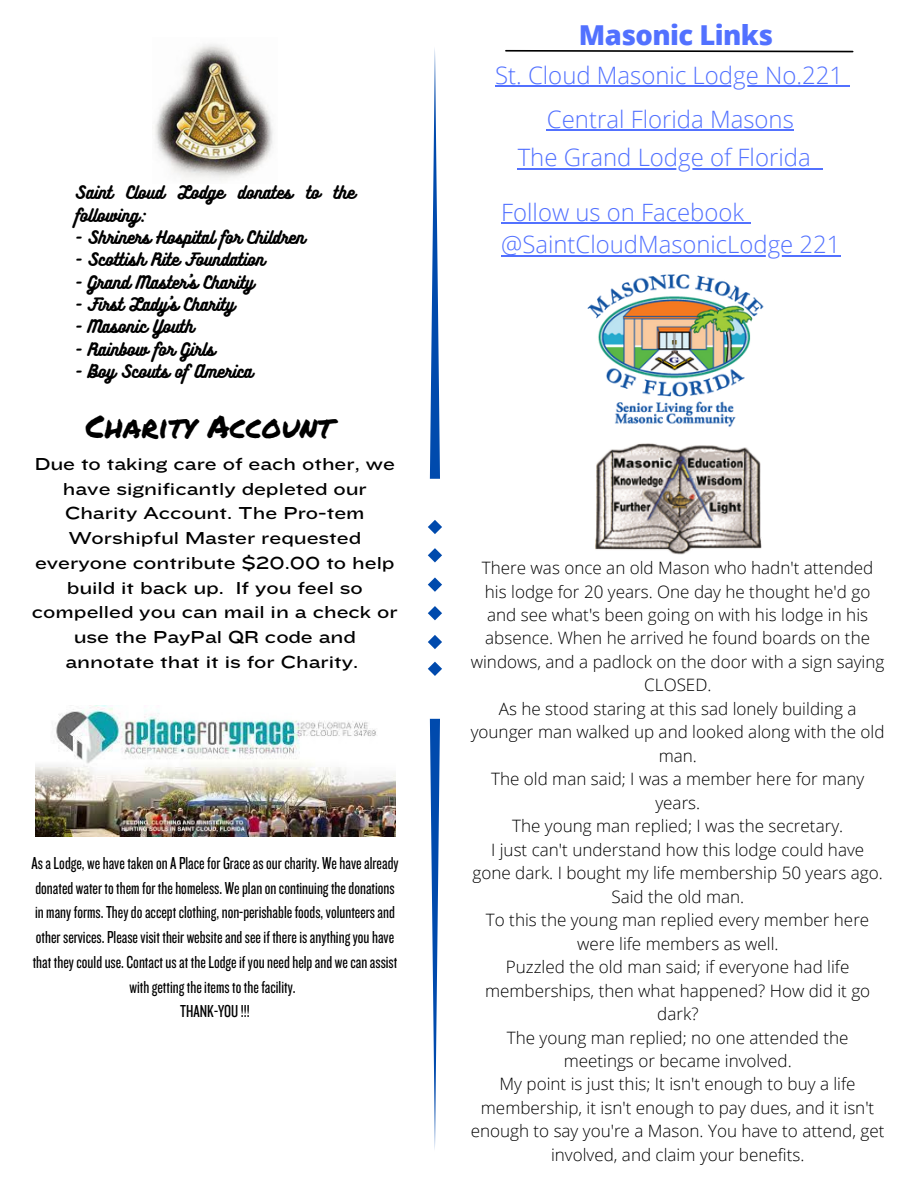
<style>
.page{position:relative;width:918px;height:1188px;background:#fff}
.page>*{position:absolute;margin:0;border:0;box-sizing:border-box;transform-origin:0 0}
.t1{font:31.35px "Permanent Marker";color:#000}
.t2{font:800 27.45px "Open Sans";letter-spacing:-.02em;color:#5271ff}
.t3{font:300 24px "Open Sans";color:#5271ff}
.t4{font:300 23.85px "Open Sans";color:#5271ff}
.t5{font:18px/24.8px "Knockout 28";color:#000;text-align:center}
.t6{font:18px/24.8px "Knockout 34";color:#000;text-align:center}
.t7{font:300 17.1px/23.4px "Open Sans";color:#000;text-align:center}
.t8{font:15.9px/22.4px "Bukhari Script";color:#000}
</style>
<div class="page">
<svg style="left:505px;top:49px;width:349px;height:4px"></svg>
<hr style="left:495px;top:85px;width:348px;height:2px;background:#5271ff">
<svg style="left:843px;top:85px;width:6px;height:2px"></svg>
<hr style="left:547px;top:129px;width:247px;height:2px;background:#5271ff">
<hr style="left:518px;top:168px;width:293px;height:2px;background:#5271ff">
<svg style="left:811px;top:168px;width:12px;height:2px"></svg>
<hr style="left:501px;top:222px;width:243px;height:2px;background:#5271ff">
<svg style="left:744px;top:222px;width:6px;height:2px"></svg>
<hr style="left:501px;top:255px;width:339px;height:2px;background:#5271ff">
<img style="left:155px;top:44px;width:118px;height:136px">
<img style="left:587px;top:274px;width:177px;height:143px">
<svg style="left:430px;top:48px;width:10px;height:431px"></svg>
<svg style="left:430px;top:719px;width:10px;height:430px"></svg>
<svg style="left:428px;top:577px;width:14px;height:15px"></svg>
<svg style="left:428px;top:548px;width:14px;height:14px"></svg>
<svg style="left:428px;top:520px;width:14px;height:14px"></svg>
<svg style="left:428px;top:606px;width:14px;height:14px"></svg>
<svg style="left:428px;top:635px;width:14px;height:14px"></svg>
<svg style="left:428px;top:662px;width:14px;height:14px"></svg>
<img style="left:595px;top:417px;width:167px;height:138px">
<img style="left:35px;top:705px;width:360px;height:132px">
<p class="t8" style="left:75px;top:181px;width:281px">Saint Cloud Lodge donates to the following:</p>
<p class="t8" style="left:75px;top:226px;width:231px">- Shriners Hospital for Children</p>
<p class="t8" style="left:75px;top:248px;width:191px">- Scottish Rite Foundation</p>
<p class="t8" style="left:75px;top:270px;width:180px">- Grand Master's Charity</p>
<p class="t8" style="left:75px;top:292px;width:161px">- First Lady's Charity</p>
<p class="t8" style="left:75px;top:315px;width:120px">- Masonic Youth</p>
<p class="t8" style="left:75px;top:337px;width:141px">- Rainbow for Girls</p>
<p class="t8" style="left:75px;top:359px;width:179px">- Boy Scouts of America</p>
<p class="t1" style="left:86px;top:404px;width:248px">Charity Account</p>
<p class="t6" style="left:32px;top:451px;width:367px">Due to taking care of each other, we have significantly depleted our<br>Charity Account. The Pro-tem<br>Worshipful Master requested everyone contribute $20.00 to help build it back up. If you feel so compelled you can mail in a check or use the PayPal QR code and annotate that it is for Charity.</p>
<p class="t5" style="left:31px;top:850px;width:369px">AsaLodge, wehavetakenonAPlaceforGraceasourcharity. Wehavealready donated water tothem for thehomeless. Weplanoncontinuingthedonations in manyforms.Theydoacceptclothing,non-perishablefoods,volunteersand otherservices.Pleasevisit their websiteandseeif thereisanythingyouhave that theycoulduse.Contactusat theLodgeifyouneedhelpand wecanassist withgettingtheitemstothefacility.</p>
<p class="t5" style="left:180px;top:998px;width:71px">THANK-YOU!!!</p>
<p class="t2" style="left:579px;top:16px;width:196px">Masonic Links</p>
<p class="t3" style="left:495px;top:58px;width:350px">St. Cloud Masonic Lodge No.221</p>
<p class="t3" style="left:547px;top:102px;width:248px">Central Florida Masons</p>
<p class="t3" style="left:518px;top:141px;width:295px">The Grand Lodge of Florida</p>
<p class="t4" style="left:501px;top:195px;width:244px">Follow us on Facebook</p>
<p class="t4" style="left:501px;top:228px;width:341px">@SaintCloudMasonicLodge 221</p>
<p class="t7" style="left:471px;top:556px;width:415px">There was once an old Mason who hadn't attended his lodge for 20 years. One day he thought he'd go and see what's been going on with his lodge in his absence. When he arrived he found boards on the windows, and a padlock on the door with a sign saying CLOSED.</p>
<p class="t7" style="left:471px;top:697px;width:415px">As he stood staring at this sad lonely building a younger man walked up and looked along with the old man.</p>
<p class="t7" style="left:491px;top:767px;width:375px">The old man said; I was a member here for many years.</p>
<p class="t7" style="left:512px;top:814px;width:333px">The young man replied; I was the secretary.</p>
<p class="t7" style="left:472px;top:837px;width:412px">I just can't understand how this lodge could have gone dark. I bought my life membership 50 years ago.<br>Said the old man.</p>
<p class="t7" style="left:486px;top:908px;width:385px">To this the young man replied every member here were life members as well.</p>
<p class="t7" style="left:485px;top:955px;width:387px">Puzzled the old man said; if everyone had life memberships, then what happened? How did it go dark?</p>
<p class="t7" style="left:507px;top:1025px;width:343px">The young man replied; no one attended the meetings or became involved.</p>
<p class="t7" style="left:471px;top:1072px;width:415px">My point is just this; It isn't enough to buy a life membership, it isn't enough to pay dues, and it isn't enough to say you're a Mason. You have to attend, get involved, and claim your benefits.</p>
</div>
